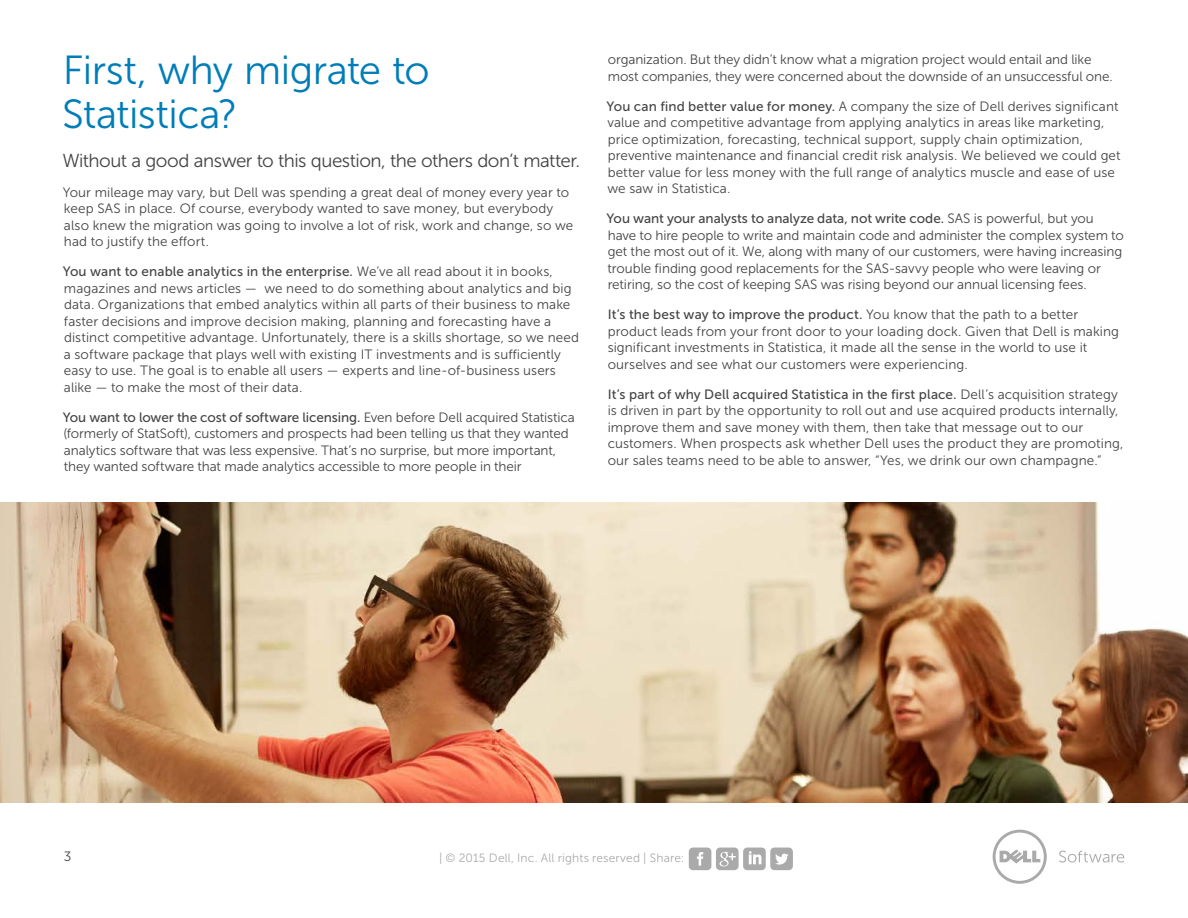
<style>
.page{position:relative;width:1188px;height:918px;background:#fff}
.page>*{position:absolute;margin:0;border:0;box-sizing:border-box;transform-origin:0 0}
._01_Headline_27{font:40.5px/43.5px "Museo Sans For Dell 300";letter-spacing:-.015em;color:#007db8}
._22_Lead-in_Paragrap{font:18.75px "Museo Sans For Dell 300";letter-spacing:-.025em;color:#444}
.t1{font:13.5px/16.5px "Museo Sans For Dell 300";letter-spacing:.005em;color:#444}
.t2{font:12px "Museo Sans For Dell 300";letter-spacing:.01em;color:#aaa}
.s1{font-family:"Museo Sans For Dell 500"}
</style>
<div class="page">
<svg style="left:993px;top:830px;width:54px;height:54px"></svg>
<svg style="left:1059px;top:851px;width:65px;height:12px"></svg>
<svg style="left:689px;top:848px;width:104px;height:22px"></svg>
<img style="left:0;top:502px;width:1188px;height:301px">
<p class="_01_Headline_27" style="left:62px;top:49px;width:369px">First, why migrate to<br>Statistica?</p>
<p class="_22_Lead-in_Paragrap" style="left:62px;top:150px;width:519px">Without a good answer to this question, the others don’t matter.</p>
<p class="t1" style="left:63px;top:184px;width:512px">Your mileage may vary, but Dell was spending a great deal of money every year to keep SAS in place. Of course, everybody wanted to save money, but everybody also knew the migration was going to involve a lot of risk, work and change, so we had to justify the effort.</p>
<p class="t1" style="left:63px;top:264px;width:518px"><span class="s1">You want to enable analytics in the enterprise.</span> We’ve all read about it in books, magazines and news articles — we need to do something about analytics and big data. Organizations that embed analytics within all parts of their business to make faster decisions and improve decision making, planning and forecasting have a distinct competitive advantage. Unfortunately, there is a skills shortage, so we need a software package that plays well with existing IT investments and is sufficiently easy to use. The goal is to enable all users — experts and line-of-business users alike — to make the most of their data.</p>
<p class="t1" style="left:63px;top:409px;width:514px"><span class="s1">You want to lower the cost of software licensing.</span> Even before Dell acquired Statistica (formerly of StatSoft), customers and prospects had been telling us that they wanted analytics software that was less expensive. That’s no surprise, but more important, they wanted software that made analytics accessible to more people in their</p>
<p class="t1" style="left:608px;top:51px;width:507px">organization. But they didn’t know what a migration project would entail and like most companies, they were concerned about the downside of an unsuccessful one.</p>
<p class="t1" style="left:607px;top:98px;width:516px"><span class="s1">You can find better value for money.</span> A company the size of Dell derives significant value and competitive advantage from applying analytics in areas like marketing, price optimization, forecasting, technical support, supply chain optimization, preventive maintenance and financial credit risk analysis. We believed we could get better value for less money with the full range of analytics muscle and ease of use we saw in Statistica.</p>
<p class="t1" style="left:607px;top:210px;width:519px"><span class="s1">You want your analysts to analyze data, not write code.</span> SAS is powerful, but you have to hire people to write and maintain code and administer the complex system to get the most out of it. We, along with many of our customers, were having increasing trouble finding good replacements for the SAS-savvy people who were leaving or retiring, so the cost of keeping SAS was rising beyond our annual licensing fees.</p>
<p class="t1" style="left:608px;top:306px;width:513px"><span class="s1">It’s the best way to improve the product.</span> You know that the path to a better product leads from your front door to your loading dock. Given that Dell is making significant investments in Statistica, it made all the sense in the world to use it ourselves and see what our customers were experiencing.</p>
<p class="t1" style="left:608px;top:386px;width:517px"><span class="s1">It’s part of why Dell acquired Statistica in the first place.</span> Dell’s acquisition strategy is driven in part by the opportunity to roll out and use acquired products internally, improve them and save money with them, then take that message out to our customers. When prospects ask whether Dell uses the product they are promoting, our sales teams need to be able to answer, “Yes, we drink our own champagne.”</p>
<p class="t1" style="left:64px;top:848px;width:9px">3</p>
<p class="t2" style="left:439px;top:851px;width:247px">| © 2015 Dell, Inc. All rights reserved | Share:</p>
</div>
